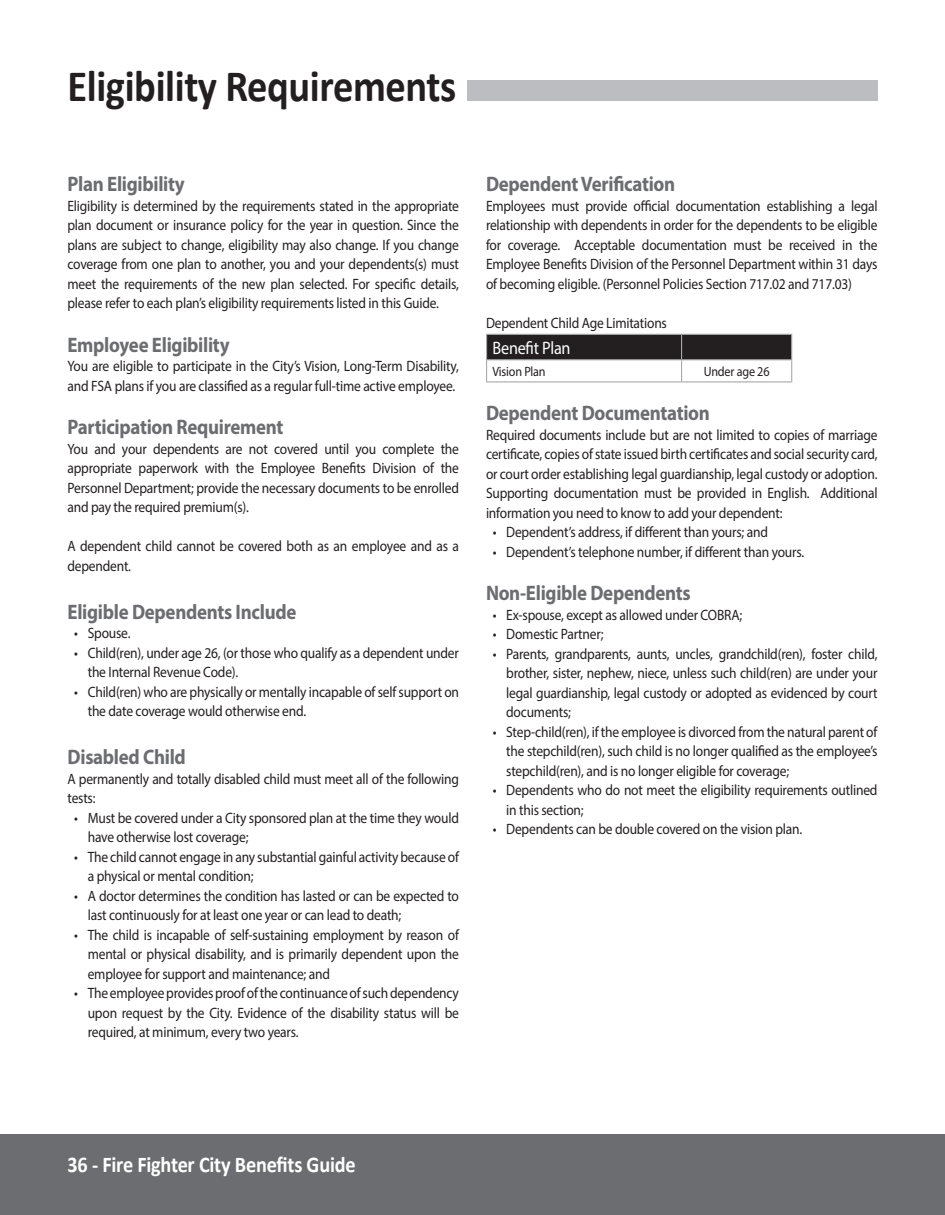
<style>
.page{position:relative;width:945px;height:1215px;background:#fff}
.page>*{position:absolute;margin:0;border:0;box-sizing:border-box;transform-origin:0 0}
.t1{font:700 45px "Calibri";letter-spacing:-.01em;color:#231f20;scale:.9 1}
.t2{font:700 22.5px "Calibri";letter-spacing:-.01em;color:#fff;scale:.9 1}
.t3{font:700 21px "Myriad Pro";letter-spacing:-.015em;color:#6c6d70;scale:.9 1}
.t4{font:18px "Myriad Pro";letter-spacing:-.015em;color:#fff;scale:.9 1}
.t5{font:15px/19.5px "Myriad Pro";letter-spacing:-.015em;color:#231f20;scale:.9 1}
.t6{font:13.5px "Myriad Pro";letter-spacing:-.015em;color:#231f20;scale:.9 1}
</style>
<div class="page">
<div style="left:0;top:1134px;width:945px;height:81px;background:#6c6d70"></div>
<div style="left:467px;top:80px;width:411px;height:21px;background:#bcbdc0"></div>
<svg style="left:486px;top:334px;width:306px;height:47px"></svg>
<hr style="left:486px;top:381px;width:196px;height:1px;background:#a8a9ad">
<hr style="left:682px;top:381px;width:110px;height:1px;background:#a8a9ad">
<h1 class="t1" style="left:68px;top:58px;width:433px">Eligibility Requirements</h1>
<h3 class="t3" style="left:68px;top:170px;width:132px">Plan Eligibility</h3>
<p class="t5" style="left:68px;top:196px;width:437px;text-align:justify">Eligibility is determined by the requirements stated in the appropriate plan document or insurance policy for the year in question. Since the plans are subject to change, eligibility may also change. If you change coverage from one plan to another, you and your dependents(s) must meet the requirements of the new plan selected. For specific details, please refer to each plan’s eligibility requirements listed in this Guide.</p>
<h3 class="t3" style="left:68px;top:331px;width:182px">Employee Eligibility</h3>
<p class="t5" style="left:68px;top:356px;width:437px">You are eligible to participate in the City’s Vision, Long-Term Disability, and FSA plans if you are classified as a regular full-time active employee.</p>
<h3 class="t3" style="left:68px;top:413px;width:242px">Participation Requirement</h3>
<p class="t5" style="left:68px;top:439px;width:437px;text-align:justify">You and your dependents are not covered until you complete the appropriate paperwork with the Employee Benefits Division of the Personnel Department; provide the necessary documents to be enrolled and pay the required premium(s).</p>
<p class="t5" style="left:68px;top:536px;width:437px">A dependent child cannot be covered both as an employee and as a dependent.</p>
<h3 class="t3" style="left:68px;top:598px;width:256px">Eligible Dependents Include</h3>
<p class="t5" style="left:74px;top:623px;width:64px">• Spouse.</p>
<p class="t5" style="left:88px;top:643px;width:414px;text-indent:-14px">• Child(ren), under age 26, (or those who qualify as a dependent under the Internal Revenue Code).</p>
<p class="t5" style="left:88px;top:682px;width:414px;text-indent:-14px">• Child(ren) who are physically or mentally incapable of self support on the date coverage would otherwise end.</p>
<h3 class="t3" style="left:68px;top:743px;width:133px">Disabled Child</h3>
<p class="t5" style="left:68px;top:769px;width:436px">A permanently and totally disabled child must meet all of the following tests:</p>
<p class="t5" style="left:88px;top:808px;width:414px;text-indent:-14px">• Must be covered under a City sponsored plan at the time they would have otherwise lost coverage;</p>
<p class="t5" style="left:88px;top:847px;width:414px;text-indent:-14px">• The child cannot engage in any substantial gainful activity because of a physical or mental condition;</p>
<p class="t5" style="left:88px;top:886px;width:414px;text-indent:-14px">• A doctor determines the condition has lasted or can be expected to last continuously for at least one year or can lead to death;</p>
<p class="t5" style="left:88px;top:925px;width:414px;text-align:justify;text-indent:-14px">• The child is incapable of self-sustaining employment by reason of mental or physical disability, and is primarily dependent upon the employee for support and maintenance; and</p>
<p class="t5" style="left:88px;top:983px;width:414px;text-align:justify;text-indent:-14px">• The employee provides proof of the continuance of such dependency upon request by the City. Evidence of the disability status will be required, at minimum, every two years.</p>
<h3 class="t3" style="left:486px;top:170px;width:212px">Dependent Verification</h3>
<p class="t5" style="left:486px;top:196px;width:437px;text-align:justify">Employees must provide official documentation establishing a legal relationship with dependents in order for the dependents to be eligible for coverage. Acceptable documentation must be received in the Employee Benefits Division of the Personnel Department within 31 days of becoming eligible. (Personnel Policies Section 717.02 and 717.03)</p>
<p class="t5" style="left:486px;top:313px;width:203px">Dependent Child Age Limitations</p>
<p class="t4" style="left:493px;top:337px;width:88px">Benefit Plan</p>
<p class="t6" style="left:493px;top:363px;width:61px">Vision Plan</p>
<p class="t6" style="left:704px;top:363px;width:75px">Under age 26</p>
<h3 class="t3" style="left:486px;top:399px;width:250px">Dependent Documentation</h3>
<p class="t5" style="left:486px;top:424px;width:437px;text-align:justify">Required documents include but are not limited to copies of marriage certificate, copies of state issued birth certificates and social security card, or court order establishing legal guardianship, legal custody or adoption.<br>Supporting documentation must be provided in English. Additional information you need to know to add your dependent:</p>
<p class="t5" style="left:493px;top:522px;width:307px">• Dependent’s address, if different than yours; and</p>
<p class="t5" style="left:493px;top:541px;width:348px">• Dependent’s telephone number, if different than yours.</p>
<h3 class="t3" style="left:486px;top:579px;width:229px">Non-Eligible Dependents</h3>
<p class="t5" style="left:493px;top:604px;width:279px">• Ex-spouse, except as allowed under COBRA;</p>
<p class="t5" style="left:493px;top:624px;width:125px">• Domestic Partner;</p>
<p class="t5" style="left:506px;top:643px;width:414px;text-align:justify;text-indent:-14px">• Parents, grandparents, aunts, uncles, grandchild(ren), foster child, brother, sister, nephew, niece, unless such child(ren) are under your legal guardianship, legal custody or adopted as evidenced by court documents;</p>
<p class="t5" style="left:506px;top:721px;width:414px;text-align:justify;text-indent:-14px">• Step-child(ren), if the employee is divorced from the natural parent of the stepchild(ren), such child is no longer qualified as the employee’s stepchild(ren), and is no longer eligible for coverage;</p>
<p class="t5" style="left:506px;top:780px;width:414px;text-indent:-14px">• Dependents who do not meet the eligibility requirements outlined in this section;</p>
<p class="t5" style="left:493px;top:819px;width:345px">• Dependents can be double covered on the vision plan.</p>
<h2 class="t2" style="left:68px;top:1150px;width:322px">36 - Fire Fighter City Benefits Guide</h2>
</div>
